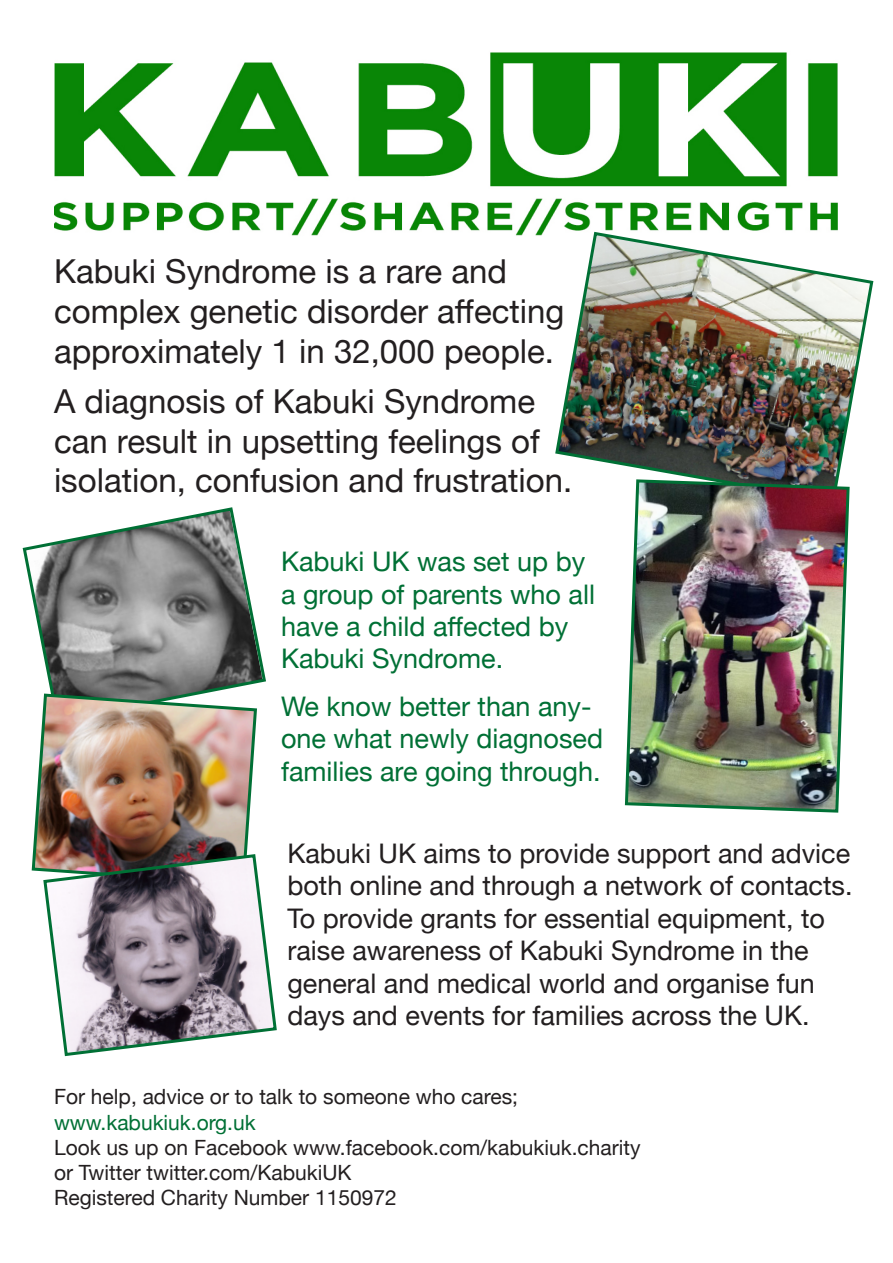
<style>
.page{position:relative;width:893px;height:1263px;background:#fff}
.page>*{position:absolute;margin:0;border:0;box-sizing:border-box;transform-origin:0 0}
.t1{font:33px/39.6px "Helvetica Neue";color:#231f20}
.t2{font:27px/32.4px "Helvetica Neue";color:#231f20}
.t3{font:27px/32.4px "Helvetica Neue";color:#007035}
.t4{font:21px "Helvetica Neue";color:#231f20}
.t5{font:21px "Helvetica Neue";color:#007035}
</style>
<div class="page">
<img style="left:54px;top:52px;width:784px;height:184px">
<img style="left:553px;top:230px;width:321px;height:248px">
<img style="left:624px;top:478px;width:226px;height:335px">
<svg style="left:22px;top:507px;width:244px;height:185px"></svg>
<img style="left:31px;top:692px;width:226px;height:180px">
<svg style="left:42px;top:852px;width:235px;height:205px"></svg>
<p class="t1" style="left:54px;top:254px;width:512px">Kabuki Syndrome is a rare and complex genetic disorder affecting approximately 1 in 32,000 people.</p>
<p class="t1" style="left:54px;top:383px;width:520px">A diagnosis of Kabuki Syndrome can result in upsetting feelings of isolation, confusion and frustration.</p>
<p class="t3" style="left:281px;top:547px;width:316px">Kabuki UK was set up by a group of parents who all have a child affected by<br>Kabuki Syndrome.</p>
<p class="t3" style="left:281px;top:692px;width:324px">We know better than any&shy;one what newly diagnosed families are going through.</p>
<p class="t2" style="left:287px;top:839px;width:567px">Kabuki UK aims to provide support and advice both online and through a network of contacts.<br>To provide grants for essential equipment, to raise awareness of Kabuki Syndrome in the general and medical world and organise fun days and events for families across the UK.</p>
<p class="t4" style="left:54px;top:1082px;width:466px">For help, advice or to talk to someone who cares;</p>
<p class="t5" style="left:54px;top:1107px;width:203px">www.kabukiuk.org.uk</p>
<p class="t4" style="left:54px;top:1132px;width:588px">Look us up on Facebook www.facebook.com/kabukiuk.charity</p>
<p class="t4" style="left:54px;top:1157px;width:299px">or Twitter twitter.com/KabukiUK</p>
<p class="t4" style="left:54px;top:1182px;width:344px">Registered Charity Number 1150972</p>
</div>
